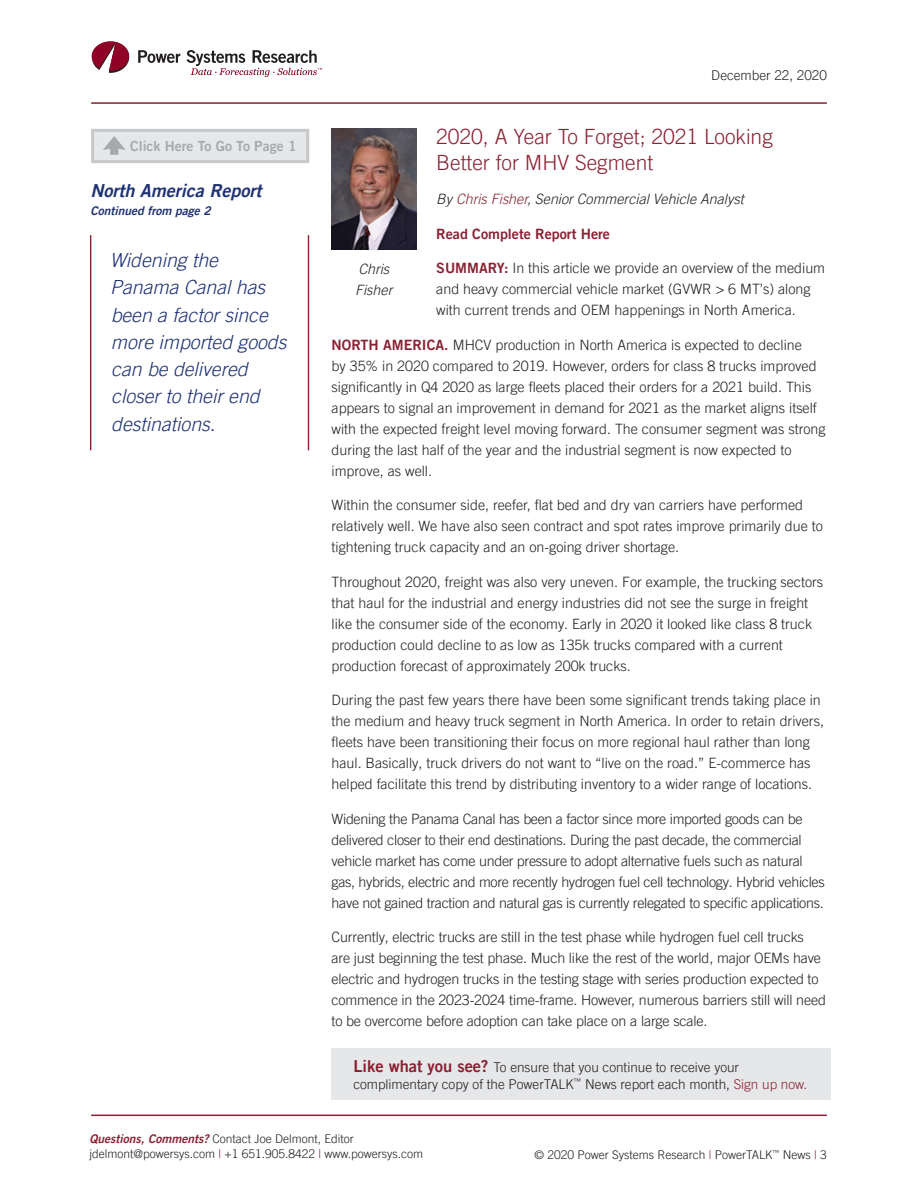
<style>
.page{position:relative;width:918px;height:1188px;background:#fff}
.page>*{position:absolute;margin:0;border:0;box-sizing:border-box;transform-origin:0 0}
.t1{font:300 21px/25.5px "Trade Gothic LT Pro";color:#8a2132}
.t2{font:italic 300 19.5px/27.3px "Trade Gothic LT Pro";color:#1e3173}
.t3{font:18px "Trade Gothic LT Pro Bd 2 Obl";color:#1e3173}
.t4{font:300 14.25px/21px "Trade Gothic LT Pro";color:#231f20}
.t5{font:300 14.25px/21px "Trade Gothic LT Pro";letter-spacing:-.02em;color:#231f20}
.t6{font:italic 300 14.25px/21px "Trade Gothic LT Pro";color:#231f20}
.t7{font:14.25px "Trade Gothic LT Pro Bd 2";color:#8a2132}
.t8{font:13.95px "Trade Gothic LT Pro Bd 2";color:#a8a9ad}
.t9{font:300 13.5px/16.5px "Trade Gothic LT Pro";color:#231f20}
.t10{font:300 12px/15px "Trade Gothic LT Pro";color:#231f20}
.t11{font:12px "Trade Gothic LT Pro Bd 2 Obl";color:#1e3173}
.s1{color:#8a2132}
.s2{font-family:"Trade Gothic LT Pro Bd 2";font-weight:400;color:#8a2132}
.s3{font-family:"Trade Gothic LT Pro Bd 2";font-weight:400;font-size:16.5px;color:#8a2132}
.s4{font-family:"Trade Gothic LT Pro Bd 2 Obl";font-weight:400;color:#8a2132}
</style>
<div class="page">
<hr style="left:91px;top:102px;width:736px;height:2px;background:#8a2132">
<hr style="left:91px;top:1115px;width:736px;height:1px;background:#8a2132">
<svg style="left:138px;top:50px;width:42px;height:13px"></svg>
<svg style="left:92px;top:41px;width:37px;height:32px"></svg>
<svg style="left:187px;top:50px;width:135px;height:27px"></svg>
<div style="left:91px;top:129px;width:218px;height:34px;background:#e6e7e9;border:3px solid #c7c8ca"></div>
<svg style="left:103px;top:136px;width:23px;height:19px"></svg>
<hr style="left:90px;top:235px;width:1px;height:215px;background:#8a2132">
<hr style="left:308px;top:235px;width:1px;height:215px;background:#8a2132">
<img style="left:332px;top:129px;width:84px;height:121px">
<div style="left:332px;top:1048px;width:499px;height:51px;background:#e6e7e9"></div>
<p class="t9" style="left:711px;top:67px;width:117px">December 22, 2020</p>
<p class="t8" style="left:130px;top:137px;width:168px">Click Here To Go To Page 1</p>
<h1 class="t1" style="left:436px;top:124px;width:338px">2020, A Year To Forget; 2021 Looking<br>Better for MHV Segment</h1>
<p class="t6" style="left:436px;top:189px;width:309px">By <span class="s1">Chris Fisher</span>, Senior Commercial Vehicle Analyst</p>
<p class="t7" style="left:436px;top:225px;width:175px">Read Complete Report Here</p>
<p class="t4" style="left:436px;top:257px;width:390px"><span class="s2">SUMMARY:</span> In this article we provide an overview of the medium and heavy commercial vehicle market (GVWR &gt; 6 MT’s) along with current trends and OEM happenings in North America.</p>
<p class="t4" style="left:332px;top:334px;width:496px"><span class="s2">NORTH AMERICA.</span> MHCV production in North America is expected to decline<br>by 35% in 2020 compared to 2019. However, orders for class 8 trucks improved significantly in Q4 2020 as large fleets placed their orders for a 2021 build. This appears to signal an improvement in demand for 2021 as the market aligns itself with the expected freight level moving forward. The consumer segment was strong during the last half of the year and the industrial segment is now expected to improve, as well.</p>
<p class="t4" style="left:332px;top:494px;width:493px">Within the consumer side, reefer, flat bed and dry van carriers have performed relatively well. We have also seen contract and spot rates improve primarily due to tightening truck capacity and an on-going driver shortage.</p>
<p class="t4" style="left:332px;top:571px;width:493px">Throughout 2020, freight was also very uneven. For example, the trucking sectors that haul for the industrial and energy industries did not see the surge in freight like the consumer side of the economy. Early in 2020 it looked like class 8 truck production could decline to as low as 135k trucks compared with a current production forecast of approximately 200k trucks.</p>
<p class="t4" style="left:332px;top:689px;width:494px">During the past few years there have been some significant trends taking place in the medium and heavy truck segment in North America. In order to retain drivers, fleets have been transitioning their focus on more regional haul rather than long haul. Basically, truck drivers do not want to “live on the road.” E-commerce has helped facilitate this trend by distributing inventory to a wider range of locations.</p>
<p class="t5" style="left:332px;top:808px;width:495px">Widening the Panama Canal has been a factor since more imported goods can be delivered closer to their end destinations. During the past decade, the commercial vehicle market has come under pressure to adopt alternative fuels such as natural gas, hybrids, electric and more recently hydrogen fuel cell technology. Hybrid vehicles have not gained traction and natural gas is currently relegated to specific applications.</p>
<p class="t4" style="left:332px;top:926px;width:496px">Currently, electric trucks are still in the test phase while hydrogen fuel cell trucks are just beginning the test phase. Much like the rest of the world, major OEMs have electric and hydrogen trucks in the testing stage with series production expected to commence in the 2023-2024 time-frame. However, numerous barriers still will need to be overcome before adoption can take place on a large scale.</p>
<p class="t3" style="left:90px;top:179px;width:172px">North America Report</p>
<p class="t11" style="left:90px;top:203px;width:122px">Continued from page 2</p>
<h2 class="t2" style="left:110px;top:247px;width:178px">Widening the<br>Panama Canal has been a factor since more imported goods can be delivered closer to their end destinations.</h2>
<p class="t6" style="left:355px;top:258px;width:39px">Chris<br>Fisher</p>
<p class="t9" style="left:353px;top:1059px;width:455px"><span class="s3">Like what you see?</span> To ensure that you continue to receive your complimentary copy of the PowerTALK<sup>™</sup> News report each month, <span class="s1">Sign up now.</span></p>
<p class="t10" style="left:90px;top:1131px;width:335px"><span class="s4">Questions, Comments?</span> Contact Joe Delmont, Editor jdelmont@powersys.com <span class="s1">|</span> +1 651.905.8422 <span class="s1">|</span> www.powersys.com</p>
<p class="t10" style="left:535px;top:1147px;width:294px">© 2020 Power Systems Research <span class="s1">|</span> PowerTALK<sup>™</sup> News <span class="s1">|</span> 3</p>
</div>
